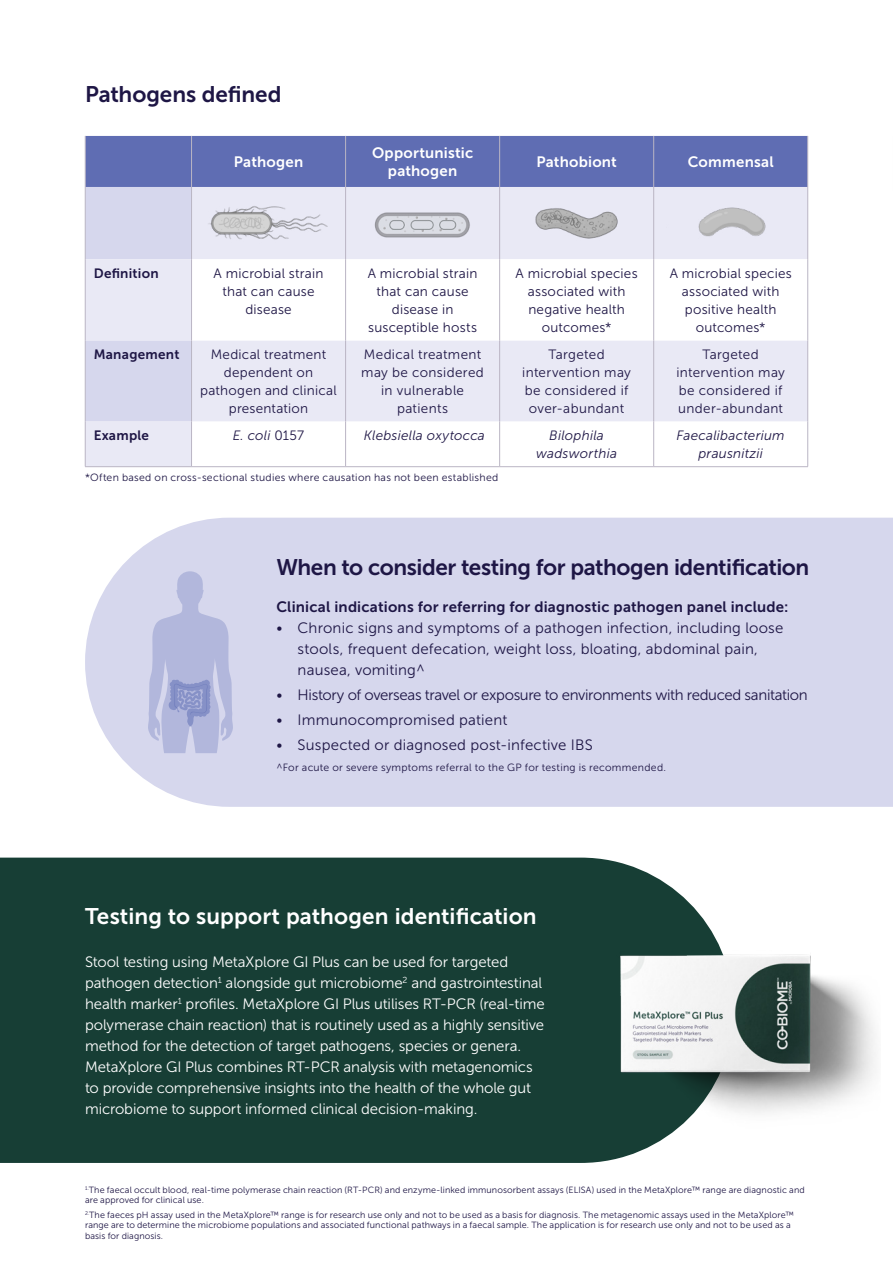
<style>
.page{position:relative;width:893px;height:1263px;background:#fff}
.page>*{position:absolute;margin:0;border:0;box-sizing:border-box;transform-origin:0 0}
.t1{font:22.5px "Museo Sans 700";letter-spacing:-.02em;color:#1e1645}
.t2{font:22.5px "Museo Sans 700";letter-spacing:.005em;color:#fff}
.t3{font:15px/21px "Museo Sans 300";letter-spacing:-.005em;color:#fff}
.t4{font:15px/21px "Museo Sans 300";letter-spacing:.01em;color:#1e1645}
.t5{font:15px "Museo Sans 300";letter-spacing:-.025em;color:#1e1645}
.t6{font:15px "Museo Sans 700";letter-spacing:.015em;color:#1e1645}
.t7{font:15px/18px "Museo Sans 700";letter-spacing:.015em;color:#fff;text-align:center}
.t8{font:13.5px/18px "Museo Sans 300";letter-spacing:.02em;color:#1e1645;text-align:center}
.t9{font:italic 13.5px/18px "Museo Sans 300";letter-spacing:.015em;color:#1e1645;text-align:center}
.t10{font:13.5px "Museo Sans 700";letter-spacing:.02em;color:#1e1645}
.t11{font:10.5px "Museo Sans 300";letter-spacing:.03em;color:#1e1645}
.t12{font:9px/10.5px "Museo Sans 300";letter-spacing:.01em;color:#1e1645}
.s1{font-style:normal}
</style>
<div class="page">
<hr style="left:892px;top:0;width:1px;height:1263px;background:#dfe0f1">
<div style="left:85px;top:518px;width:807px;height:289px;background:#d6d7ed"></div>
<div style="left:86px;top:136px;width:721px;height:51px;background:#5f6db3"></div>
<svg style="left:86px;top:187px;width:721px;height:279px;background:#e2e3f2"></svg>
<svg style="left:192px;top:259px;width:615px;height:207px"></svg>
<hr style="left:499px;top:136px;width:1px;height:51px;background:#bab5c4">
<hr style="left:653px;top:136px;width:1px;height:51px;background:#bab5c4">
<hr style="left:807px;top:136px;width:1px;height:51px;background:#bab5c4">
<hr style="left:85px;top:187px;width:1px;height:72px;background:#bab5c4">
<hr style="left:85px;top:259px;width:1px;height:81px;background:#bab5c4">
<hr style="left:85px;top:340px;width:1px;height:82px;background:#bab5c4">
<hr style="left:85px;top:422px;width:1px;height:44px;background:#bab5c4">
<hr style="left:191px;top:187px;width:1px;height:72px;background:#bab5c4">
<hr style="left:191px;top:259px;width:1px;height:81px;background:#bab5c4">
<hr style="left:191px;top:340px;width:1px;height:82px;background:#bab5c4">
<hr style="left:191px;top:422px;width:1px;height:44px;background:#bab5c4">
<hr style="left:345px;top:187px;width:1px;height:72px;background:#bab5c4">
<hr style="left:499px;top:187px;width:1px;height:72px;background:#bab5c4">
<hr style="left:653px;top:187px;width:1px;height:72px;background:#bab5c4">
<hr style="left:807px;top:187px;width:1px;height:72px;background:#bab5c4">
<hr style="left:345px;top:259px;width:1px;height:81px;background:#bab5c4">
<hr style="left:499px;top:259px;width:1px;height:81px;background:#bab5c4">
<hr style="left:653px;top:259px;width:1px;height:81px;background:#bab5c4">
<hr style="left:807px;top:259px;width:1px;height:81px;background:#bab5c4">
<hr style="left:345px;top:340px;width:1px;height:82px;background:#bab5c4">
<hr style="left:499px;top:340px;width:1px;height:82px;background:#bab5c4">
<hr style="left:653px;top:340px;width:1px;height:82px;background:#bab5c4">
<hr style="left:807px;top:340px;width:1px;height:82px;background:#bab5c4">
<hr style="left:345px;top:422px;width:1px;height:44px;background:#bab5c4">
<hr style="left:499px;top:422px;width:1px;height:44px;background:#bab5c4">
<hr style="left:653px;top:422px;width:1px;height:44px;background:#bab5c4">
<hr style="left:807px;top:422px;width:1px;height:44px;background:#bab5c4">
<hr style="left:85px;top:136px;width:1px;height:51px;background:#bab5c4">
<hr style="left:191px;top:136px;width:1px;height:51px;background:#bab5c4">
<hr style="left:345px;top:136px;width:1px;height:51px;background:#bab5c4">
<hr style="left:85px;top:466px;width:107px;height:1px;background:#bab5c4">
<hr style="left:192px;top:466px;width:154px;height:1px;background:#bab5c4">
<hr style="left:346px;top:466px;width:154px;height:1px;background:#bab5c4">
<hr style="left:500px;top:466px;width:154px;height:1px;background:#bab5c4">
<hr style="left:654px;top:466px;width:154px;height:1px;background:#bab5c4">
<svg style="left:148px;top:571px;width:85px;height:182px;background:#babedf"></svg>
<img style="left:205px;top:197px;width:127px;height:51px">
<img style="left:373px;top:199px;width:98px;height:50px">
<img style="left:512px;top:195px;width:126px;height:51px">
<img style="left:667px;top:198px;width:127px;height:51px">
<div style="left:0;top:858px;width:703px;height:305px;background:#173e35"></div>
<img style="left:590px;top:918px;width:286px;height:229px">
<svg style="left:892px;top:136px;width:1px;height:55px"></svg>
<h1 class="t1" style="left:85px;top:82px;width:198px">Pathogens defined</h1>
<h2 class="t7" style="left:234px;top:153px;width:71px">Pathogen</h2>
<h2 class="t7" style="left:372px;top:144px;width:103px">Opportunistic pathogen</h2>
<h2 class="t7" style="left:536px;top:153px;width:82px">Pathobiont</h2>
<h2 class="t7" style="left:688px;top:153px;width:87px">Commensal</h2>
<h3 class="t10" style="left:94px;top:266px;width:66px">Definition</h3>
<h3 class="t8" style="left:214px;top:264px;width:111px">A microbial strain that can cause disease</h3>
<h3 class="t8" style="left:368px;top:264px;width:111px">A microbial strain that can cause disease in susceptible hosts</h3>
<h3 class="t8" style="left:516px;top:264px;width:124px">A microbial species associated with negative health outcomes*</h3>
<h3 class="t8" style="left:670px;top:264px;width:124px">A microbial species associated with positive health outcomes*</h3>
<h3 class="t10" style="left:94px;top:347px;width:87px">Management</h3>
<h3 class="t8" style="left:200px;top:345px;width:138px">Medical treatment dependent on pathogen and clinical presentation</h3>
<h3 class="t8" style="left:361px;top:345px;width:124px">Medical treatment may be considered in vulnerable patients</h3>
<h3 class="t8" style="left:522px;top:345px;width:110px">Targeted intervention may be considered if over-abundant</h3>
<h3 class="t8" style="left:676px;top:345px;width:110px">Targeted intervention may be considered if under-abundant</h3>
<h3 class="t10" style="left:94px;top:428px;width:57px">Example</h3>
<h3 class="t9" style="left:233px;top:426px;width:73px">E. coli <span class="s1">0157</span></h3>
<h3 class="t9" style="left:364px;top:426px;width:123px">Klebsiella oxytocca</h3>
<h3 class="t9" style="left:536px;top:426px;width:82px">Bilophila wadsworthia</h3>
<h3 class="t9" style="left:677px;top:426px;width:110px">Faecalibacterium prausnitzii</h3>
<p class="t11" style="left:85px;top:472px;width:415px">*Often based on cross-sectional studies where causation has not been established</p>
<h1 class="t1" style="left:276px;top:555px;width:534px">When to consider testing for pathogen identification</h1>
<h2 class="t6" style="left:276px;top:598px;width:514px">Clinical indications for referring for diagnostic pathogen panel include:</h2>
<h2 class="t4" style="left:298px;top:617px;width:487px;text-indent:-21px">• Chronic signs and symptoms of a pathogen infection, including loose stools, frequent defecation, weight loss, bloating, abdominal pain, nausea, vomiting^</h2>
<h2 class="t5" style="left:276px;top:686px;width:533px">• History of overseas travel or exposure to environments with reduced sanitation</h2>
<h2 class="t4" style="left:276px;top:709px;width:233px">• Immunocompromised patient</h2>
<h2 class="t4" style="left:276px;top:735px;width:318px">• Suspected or diagnosed post-infective IBS</h2>
<p class="t11" style="left:276px;top:762px;width:391px">^For acute or severe symptoms referral to the GP for testing is recommended.</p>
<h1 class="t2" style="left:85px;top:903px;width:453px">Testing to support pathogen identification</h1>
<p class="t3" style="left:85px;top:951px;width:461px">Stool testing using MetaXplore GI Plus can be used for targeted pathogen detection<sup>1</sup> alongside gut microbiome<sup>2</sup> and gastrointestinal health marker<sup>1</sup> profiles. MetaXplore GI Plus utilises RT-PCR (real-time polymerase chain reaction) that is routinely used as a highly sensitive method for the detection of target pathogens, species or genera.<br>MetaXplore GI Plus combines RT-PCR analysis with metagenomics to provide comprehensive insights into the health of the whole gut microbiome to support informed clinical decision-making.</p>
<p class="t12" style="left:85px;top:1184px;width:721px"><sup>1.</sup>The faecal occult blood, real-time polymerase chain reaction (RT-PCR) and enzyme-linked immunosorbent assays (ELISA) used in the MetaXplore™ range are diagnostic and are approved for clinical use.</p>
<p class="t12" style="left:85px;top:1209px;width:710px"><sup>2.</sup>The faeces pH assay used in the MetaXplore™ range is for research use only and not to be used as a basis for diagnosis. The metagenomic assays used in the MetaXplore™ range are to determine the microbiome populations and associated functional pathways in a faecal sample. The application is for research use only and not to be used as a basis for diagnosis.</p>
</div>
